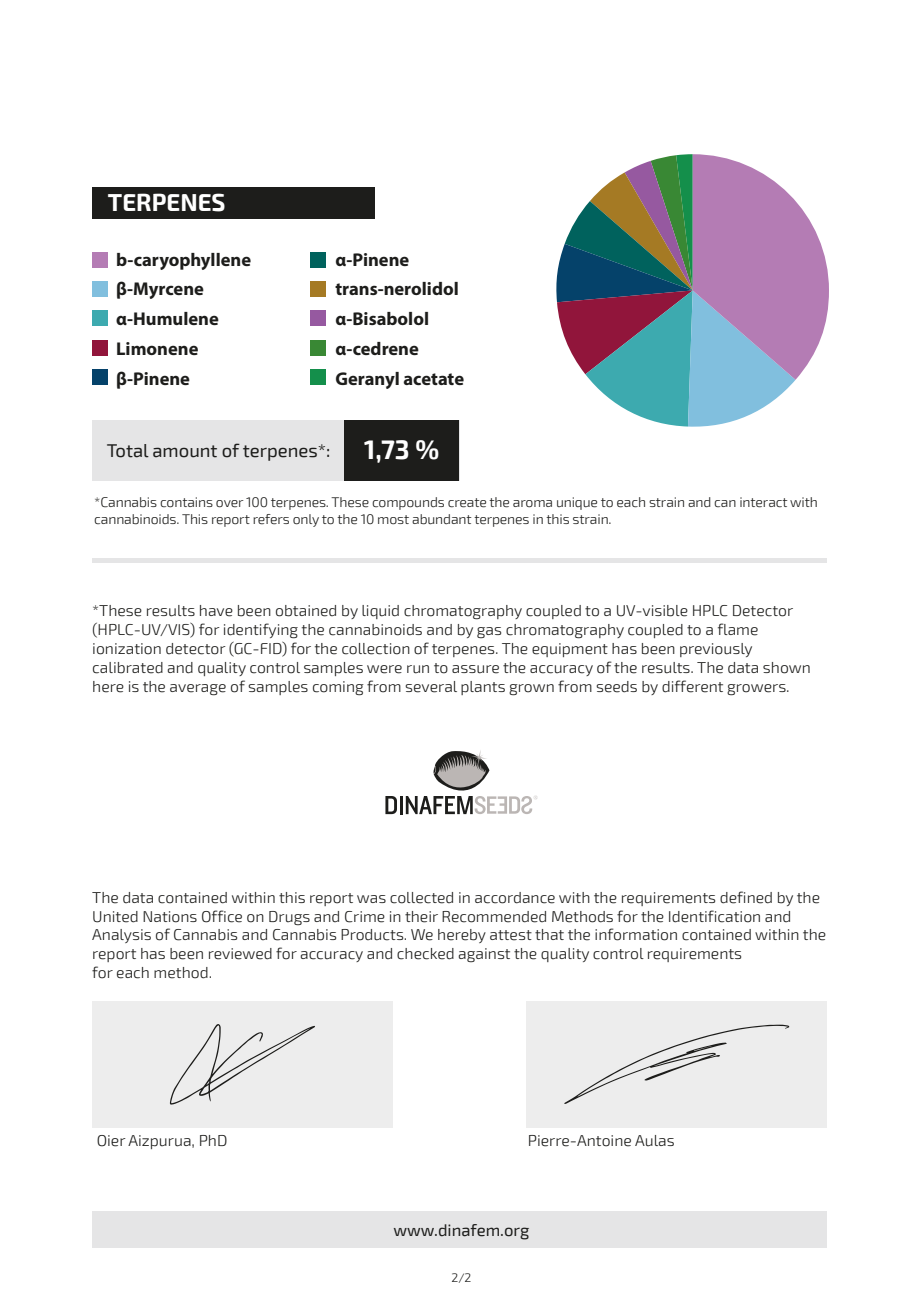
<style>
.page{position:relative;width:923px;height:1305px;background:#fff}
.page>*{position:absolute;margin:0;border:0;box-sizing:border-box;transform-origin:0 0}
.t1{font:700 26.25px "Exo 2";color:#fff}
.t2{font:700 23.97px "Exo 2";color:#fff}
.t3{font:700 18.55px/29.8px "Myriad Pro";color:#1d1d1b}
.t4{font:18.55px "Exo 2";color:#1d1d1b}
.t5{font:16.62px "Exo 2";color:#1d1d1b}
.t6{font:300 15.75px/18.9px "Exo 2";color:#1d1d1b}
.t7{font:300 14px/16.8px "Exo 2";letter-spacing:-.01em;color:#1d1d1b}
.t8{font:300 12.25px "Exo 2";color:#1d1d1b}
</style>
<div class="page">
<div style="left:92px;top:420px;width:367px;height:60px;background:#e5e5e6"></div>
<div style="left:344px;top:420px;width:114px;height:60px;background:#1d1d1b"></div>
<svg style="left:385px;top:796px;width:12px;height:18px"></svg>
<hr style="left:399px;top:795px;width:3px;height:19px;background:#1d1d1b">
<svg style="left:405px;top:750px;width:132px;height:64px"></svg>
<div style="left:92px;top:187px;width:282px;height:31px;background:#1d1d1b"></div>
<div style="left:92px;top:1000px;width:300px;height:127px;background:#ededed"></div>
<div style="left:526px;top:1000px;width:300px;height:127px;background:#ededed"></div>
<div style="left:92px;top:1211px;width:734px;height:36px;background:#e5e5e6"></div>
<div style="left:92px;top:557px;width:734px;height:5px;background:#e5e5e6"></div>
<svg style="left:564px;top:1024px;width:225px;height:79px"></svg>
<svg style="left:170px;top:1024px;width:145px;height:80px"></svg>
<svg style="left:556px;top:154px;width:272px;height:273px"></svg>
<div style="left:92px;top:252px;width:16px;height:15px;background:#b47cb4"></div>
<div style="left:92px;top:281px;width:16px;height:16px;background:#81bfde"></div>
<div style="left:92px;top:310px;width:16px;height:16px;background:#3daaaf"></div>
<div style="left:92px;top:340px;width:16px;height:15px;background:#91153b"></div>
<div style="left:92px;top:369px;width:16px;height:16px;background:#05426a"></div>
<div style="left:310px;top:252px;width:16px;height:15px;background:#00625d"></div>
<div style="left:310px;top:281px;width:16px;height:16px;background:#a57a24"></div>
<div style="left:310px;top:310px;width:16px;height:16px;background:#9659a0"></div>
<div style="left:310px;top:340px;width:16px;height:15px;background:#398834"></div>
<div style="left:310px;top:369px;width:16px;height:16px;background:#148f4b"></div>
<h2 class="t2" style="left:108px;top:188px;width:119px">TERPENES</h2>
<p class="t3" style="left:116px;top:244px;width:136px">b-caryophyllene β-Myrcene α-Humulene<br>Limonene β-Pinene</p>
<p class="t3" style="left:335px;top:244px;width:130px">α-Pinene trans-nerolidol α-Bisabolol α-cedrene<br>Geranyl acetate</p>
<p class="t4" style="left:107px;top:439px;width:225px">Total amount of terpenes*:</p>
<h1 class="t1" style="left:364px;top:433px;width:76px">1,73 %</h1>
<p class="t7" style="left:94px;top:493px;width:724px">*Cannabis contains over 100 terpenes. These compounds create the aroma unique to each strain and can interact with cannabinoids. This report refers only to the 10 most abundant terpenes in this strain.</p>
<p class="t6" style="left:92px;top:601px;width:719px">*These results have been obtained by liquid chromatography coupled to a UV-visible HPLC Detector (HPLC-UV/VIS) for identifying the cannabinoids and by gas chromatography coupled to a flame ionization detector (GC-FID) for the collection of terpenes. The equipment has been previously calibrated and quality control samples were run to assure the accuracy of the results. The data shown here is the average of samples coming from several plants grown from seeds by different growers.</p>
<p class="t6" style="left:92px;top:887px;width:735px">The data contained within this report was collected in accordance with the requirements defined by the United Nations Office on Drugs and Crime in their Recommended Methods for the Identification and Analysis of Cannabis and Cannabis Products. We hereby attest that the information contained within the report has been reviewed for accuracy and checked against the quality control requirements<br>for each method.</p>
<p class="t6" style="left:97px;top:1131px;width:132px">Oier Aizpurua, PhD</p>
<p class="t6" style="left:527px;top:1131px;width:148px">Pierre-Antoine Aulas</p>
<p class="t5" style="left:393px;top:1220px;width:137px">www.dinafem.org</p>
<p class="t8" style="left:451px;top:1269px;width:21px">2/2</p>
</div>
